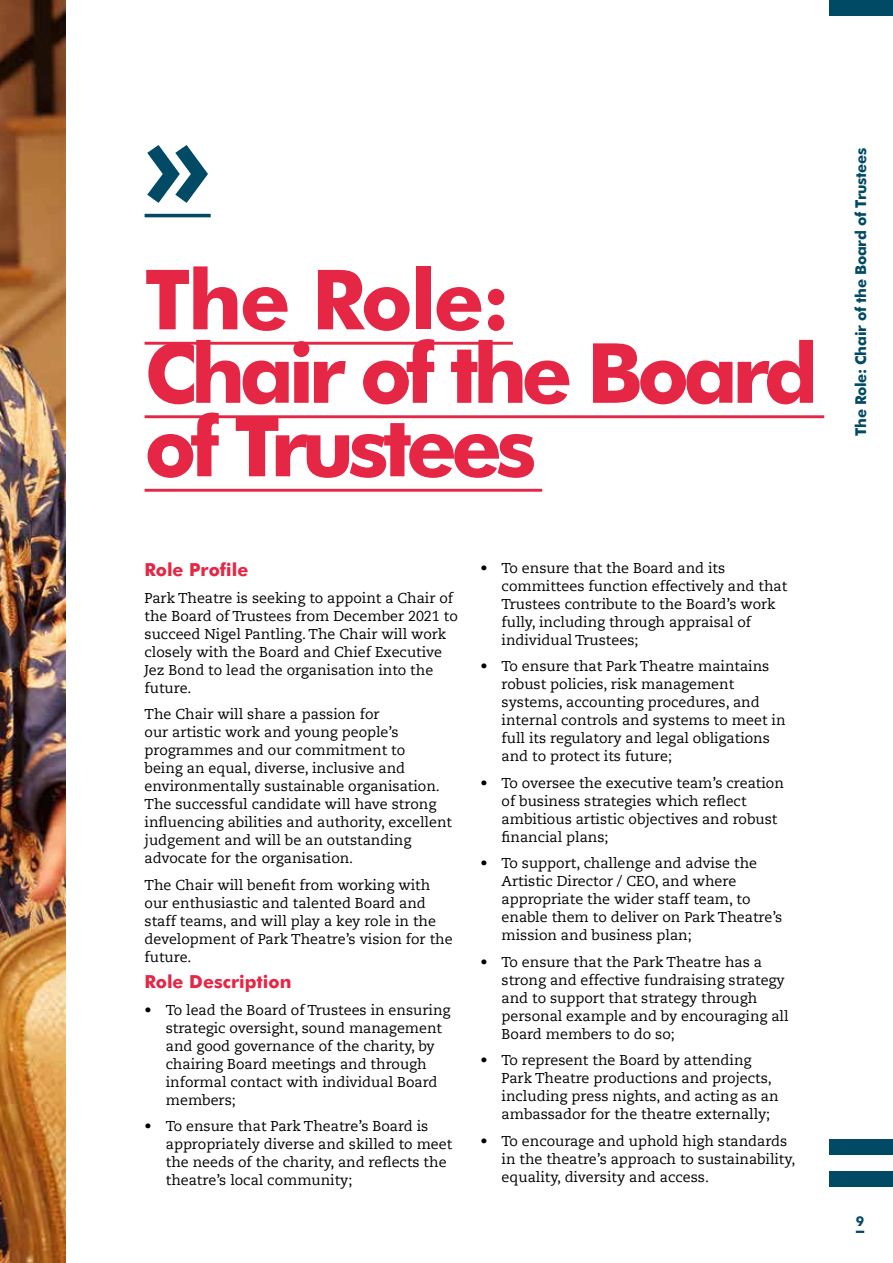
<style>
.page{position:relative;width:893px;height:1263px;background:#fff}
.page>*{position:absolute;margin:0;border:0;box-sizing:border-box;transform-origin:0 0}
.t1{font:700 121.5px "Futura BT";color:#014a66}
.t2{font:700 83.1px/73.5px "Futura BT";letter-spacing:-.07em;color:#e62645}
.t3{font:700 18px "Futura BT";color:#e62645}
.t4{font:700 15px "Futura BT";letter-spacing:-.02em;color:#014a66}
.t5{font:14.25px/18px "Caecilia LT Std";color:#000}
.t6{font:700 13.5px "Futura BT";color:#014a66}
</style>
<div class="page">
<hr style="left:145px;top:214px;width:66px;height:3px;background:#014a66">
<hr style="left:145px;top:342px;width:368px;height:3px;background:#e62645">
<hr style="left:145px;top:415px;width:679px;height:3px;background:#e62645">
<hr style="left:145px;top:489px;width:397px;height:3px;background:#e62645">
<img style="left:0;top:0;width:65px;height:1263px">
<svg style="left:856px;top:1231px;width:8px;height:2px"></svg>
<div style="left:829px;top:1171px;width:64px;height:15px;background:#014a66"></div>
<div style="left:829px;top:1139px;width:64px;height:16px;background:#014a66"></div>
<div style="left:829px;top:0;width:64px;height:16px;background:#014a66"></div>
<h1 class="t1" style="left:145px;top:86px;width:68px">»</h1>
<h2 class="t2" style="left:145px;top:262px;width:675px">The Role:<br>Chair of the Board of Trustees</h2>
<p class="t3" style="left:145px;top:559px;width:105px">Role Profile</p>
<p class="t5" style="left:145px;top:589px;width:315px">Park Theatre is seeking to appoint a Chair of the Board of Trustees from December 2021 to succeed Nigel Pantling. The Chair will work closely with the Board and Chief Executive Jez Bond to lead the organisation into the future.</p>
<p class="t5" style="left:145px;top:705px;width:309px">The Chair will share a passion for<br>our artistic work and young people’s programmes and our commitment to<br>being an equal, diverse, inclusive and environmentally sustainable organisation.<br>The successful candidate will have strong influencing abilities and authority, excellent judgement and will be an outstanding advocate for the organisation.</p>
<p class="t5" style="left:145px;top:876px;width:310px">The Chair will benefit from working with our enthusiastic and talented Board and staff teams, and will play a key role in the development of Park Theatre’s vision for the future.</p>
<p class="t3" style="left:145px;top:971px;width:148px">Role Description</p>
<p class="t5" style="left:166px;top:1001px;width:286px;text-indent:-21px">• To lead the Board of Trustees in ensuring strategic oversight, sound management and good governance of the charity, by chairing Board meetings and through informal contact with individual Board members;</p>
<p class="t5" style="left:166px;top:1117px;width:288px;text-indent:-21px">• To ensure that Park Theatre’s Board is appropriately diverse and skilled to meet the needs of the charity, and reflects the theatre’s local community;</p>
<p class="t5" style="left:502px;top:559px;width:287px;text-indent:-21px">• To ensure that the Board and its committees function effectively and that Trustees contribute to the Board’s work fully, including through appraisal of individual Trustees;</p>
<p class="t5" style="left:502px;top:657px;width:285px;text-indent:-21px">• To ensure that Park Theatre maintains robust policies, risk management systems, accounting procedures, and internal controls and systems to meet in full its regulatory and legal obligations and to protect its future;</p>
<p class="t5" style="left:502px;top:774px;width:284px;text-indent:-21px">• To oversee the executive team’s creation of business strategies which reflect ambitious artistic objectives and robust financial plans;</p>
<p class="t5" style="left:502px;top:854px;width:282px;text-indent:-21px">• To support, challenge and advise the Artistic Director / CEO, and where appropriate the wider staff team, to enable them to deliver on Park Theatre’s mission and business plan;</p>
<p class="t5" style="left:502px;top:953px;width:288px;text-indent:-21px">• To ensure that the Park Theatre has a strong and effective fundraising strategy and to support that strategy through personal example and by encouraging all Board members to do so;</p>
<p class="t5" style="left:502px;top:1051px;width:278px;text-indent:-21px">• To represent the Board by attending Park Theatre productions and projects, including press nights, and acting as an ambassador for the theatre externally;</p>
<p class="t5" style="left:502px;top:1132px;width:295px;text-indent:-21px">• To encourage and uphold high standards in the theatre’s approach to sustainability, equality, diversity and access.</p>
<p class="t4" style="left:851px;top:436px;width:289px;rotate:-90deg">The Role: Chair of the Board of Trustees</p>
<p class="t6" style="left:856px;top:1213px;width:10px">9</p>
</div>
